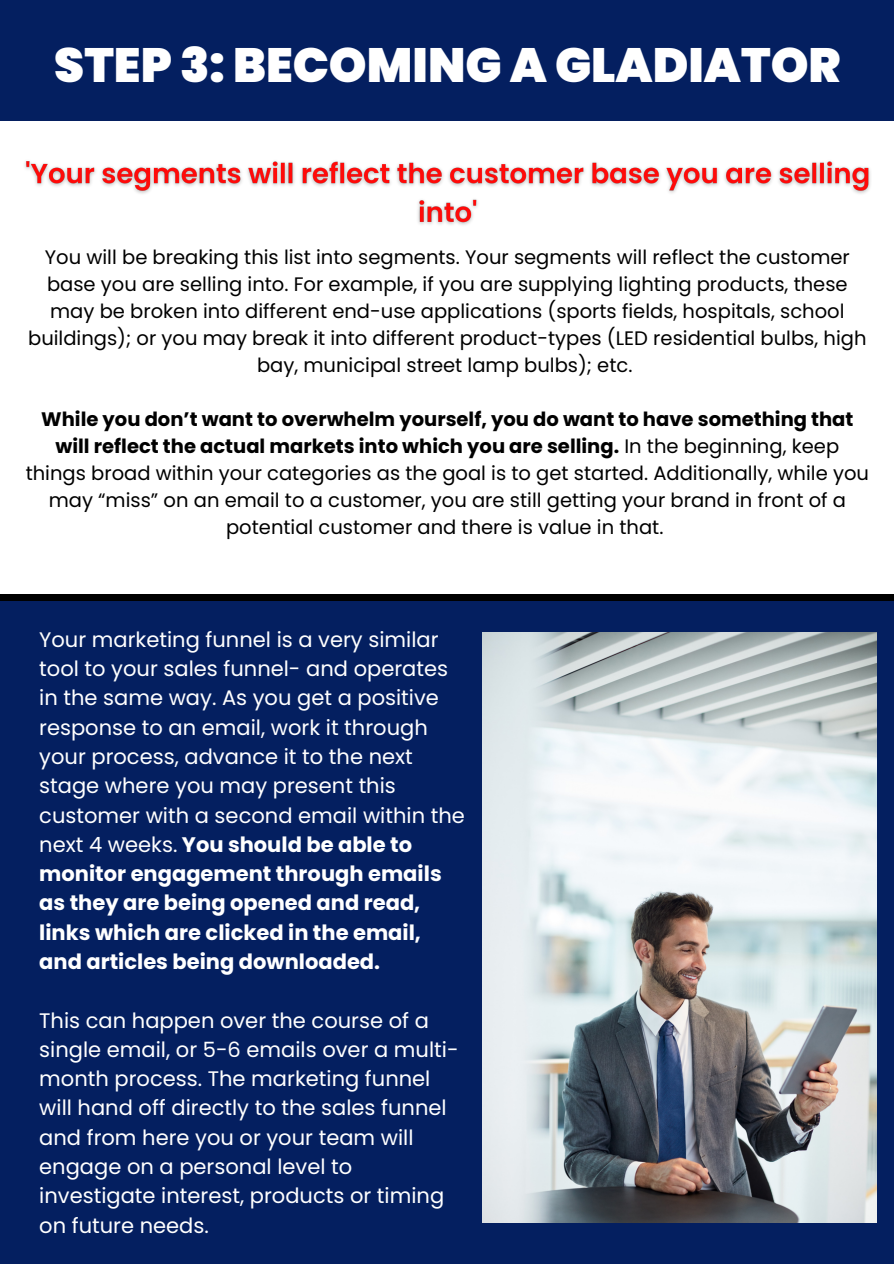
<style>
.page{position:relative;width:894px;height:1264px;background:#fff}
.page>*{position:absolute;margin:0;border:0;box-sizing:border-box;transform-origin:0 0}
.t1{font:900 48px "Poppins";color:#fff}
.t2{font:21px/29.2px "Poppins";color:#fff}
.t3{font:19.5px/27px "Poppins";color:#000;text-align:center}
.s1{font-weight:700}
</style>
<div class="page">
<div style="left:0;top:0;width:893px;height:121px;background:#041f60"></div>
<div style="left:0;top:600px;width:893px;height:663px;background:#041f60"></div>
<div style="left:0;top:594px;width:893px;height:7px;background:#000"></div>
<img style="left:482px;top:632px;width:394px;height:590px">
<img style="left:24px;top:161px;width:847px;height:64px">
<h1 class="t1" style="left:54px;top:31px;width:787px">STEP 3: BECOMING A GLADIATOR</h1>
<p class="t3" style="left:28px;top:243px;width:839px">You will be breaking this list into segments. Your segments will reflect the customer base you are selling into. For example, if you are supplying lighting products, these may be broken into different end-use applications (sports fields, hospitals, school buildings); or you may break it into different product-types (LED residential bulbs, high bay, municipal street lamp bulbs); etc.</p>
<p class="t3" style="left:26px;top:406px;width:844px"><span class="s1">While you don’t want to overwhelm yourself, you do want to have something that will reflect the actual markets into which you are selling.</span> In the beginning, keep things broad within your categories as the goal is to get started. Additionally, while you may “miss” on an email to a customer, you are still getting your brand in front of a potential customer and there is value in that.</p>
<p class="t2" style="left:39px;top:624px;width:427px">Your marketing funnel is a very similar tool to your sales funnel- and operates in the same way. As you get a positive response to an email, work it through your process, advance it to the next stage where you may present this customer with a second email within the next 4 weeks. <span class="s1">You should be able to monitor engagement through emails as they are being opened and read, links which are clicked in the email, and articles being downloaded.</span></p>
<p class="t2" style="left:39px;top:1005px;width:421px">This can happen over the course of a single email, or 5-6 emails over a multi&shy;month process. The marketing funnel will hand off directly to the sales funnel and from here you or your team will engage on a personal level to investigate interest, products or timing on future needs.</p>
</div>
